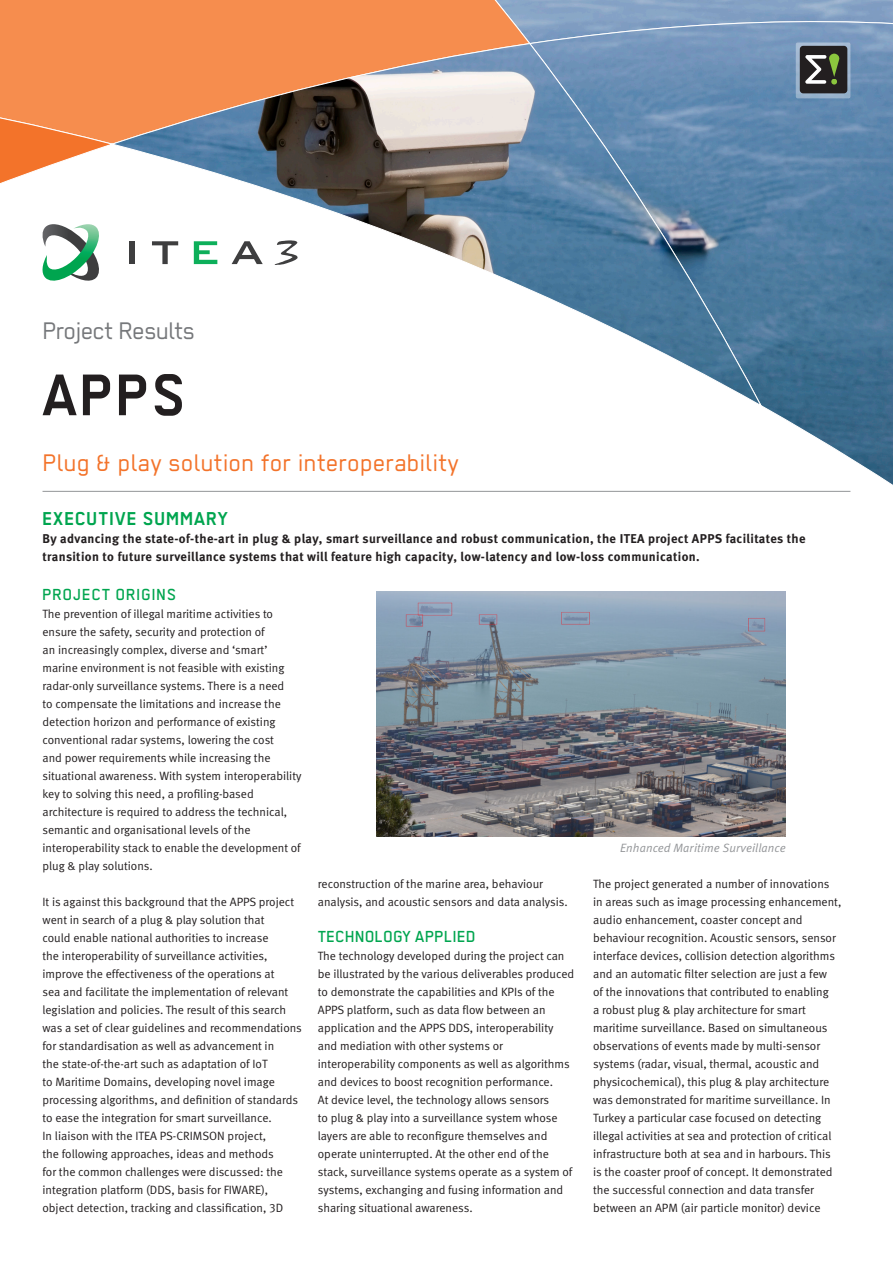
<style>
.page{position:relative;width:893px;height:1263px;background:#fff}
.page>*{position:absolute;margin:0;border:0;box-sizing:border-box;transform-origin:0 0}
.body{font:700 66px "Regular";color:#231f20}
.body-2{font:27px "Regular";letter-spacing:.01em;color:#f3732a}
.body-3{font:27px "Regular";letter-spacing:-.02em;color:#76787b}
.header-1{font:700 21px "Regular";letter-spacing:.02em;color:#00a54f}
.header-1-2{font:500 18px "Regular";color:#00a54f}
.header-1-3{font:500 18px "Regular";letter-spacing:.03em;color:#00a54f}
.leader{font:12.75px/18px "Meta Bold LF";letter-spacing:.03em;color:#231f20}
.body-4{font:12px/18px "Meta Normal LF";color:#231f20}
.t1{font:italic 12px "Meta Normal LF";letter-spacing:.01em;color:#939598}
</style>
<div class="page">
<svg style="left:528px;top:454px;width:365px;height:38px"></svg>
<svg style="left:0;top:0;width:893px;height:454px"></svg>
<hr style="left:43px;top:491px;width:807px;height:1px;background:#939598">
<img style="left:376px;top:591px;width:410px;height:246px">
<p class="body-3" style="left:43px;top:316px;width:154px">Project Results</p>
<p class="body" style="left:43px;top:358px;width:146px">APPS</p>
<p class="body-2" style="left:43px;top:448px;width:418px">Plug &amp; play solution for interoperability</p>
<p class="header-1" style="left:43px;top:507px;width:187px">EXECUTIVE SUMMARY</p>
<p class="leader" style="left:43px;top:530px;width:764px">By advancing the state-of-the-art in plug &amp; play, smart surveillance and robust communication, the ITEA project APPS facilitates the transition to future surveillance systems that will feature high capacity, low-latency and low-loss communication.</p>
<p class="header-1-3" style="left:43px;top:584px;width:135px">PROJECT ORIGINS</p>
<p class="body-4" style="left:43px;top:604px;width:260px">The prevention of illegal maritime activities to ensure the safety, security and protection of<br>an increasingly complex, diverse and ‘smart’ marine environment is not feasible with existing radar-only surveillance systems. There is a need<br>to compensate the limitations and increase the detection horizon and performance of existing conventional radar systems, lowering the cost<br>and power requirements while increasing the situational awareness. With system interoperability key to solving this need, a profiling-based architecture is required to address the technical, semantic and organisational levels of the interoperability stack to enable the development of plug &amp; play solutions.</p>
<p class="body-4" style="left:43px;top:892px;width:261px">It is against this background that the APPS project went in search of a plug &amp; play solution that<br>could enable national authorities to increase<br>the interoperability of surveillance activities, improve the effectiveness of the operations at<br>sea and facilitate the implementation of relevant legislation and policies. The result of this search was a set of clear guidelines and recommendations for standardisation as well as advancement in<br>the state-of-the-art such as adaptation of IoT<br>to Maritime Domains, developing novel image processing algorithms, and definition of standards to ease the integration for smart surveillance.<br>In liaison with the ITEA PS-CRIMSON project,<br>the following approaches, ideas and methods<br>for the common challenges were discussed: the integration platform (DDS, basis for FIWARE), object detection, tracking and classification, 3D</p>
<p class="body-4" style="left:318px;top:874px;width:251px">reconstruction of the marine area, behaviour analysis, and acoustic sensors and data analysis.</p>
<p class="header-1-2" style="left:318px;top:926px;width:160px">TECHNOLOGY APPLIED</p>
<p class="body-4" style="left:318px;top:946px;width:258px">The technology developed during the project can be illustrated by the various deliverables produced to demonstrate the capabilities and KPIs of the APPS platform, such as data flow between an application and the APPS DDS, interoperability and mediation with other systems or interoperability components as well as algorithms and devices to boost recognition performance.<br>At device level, the technology allows sensors<br>to plug &amp; play into a surveillance system whose layers are able to reconfigure themselves and operate uninterrupted. At the other end of the stack, surveillance systems operate as a system of systems, exchanging and fusing information and sharing situational awareness.</p>
<p class="t1" style="left:620px;top:841px;width:167px">Enhanced Maritime Surveillance</p>
<p class="body-4" style="left:593px;top:874px;width:250px">The project generated a number of innovations in areas such as image processing enhancement, audio enhancement, coaster concept and behaviour recognition. Acoustic sensors, sensor interface devices, collision detection algorithms and an automatic filter selection are just a few<br>of the innovations that contributed to enabling<br>a robust plug &amp; play architecture for smart maritime surveillance. Based on simultaneous observations of events made by multi-sensor systems (radar, visual, thermal, acoustic and physicochemical), this plug &amp; play architecture was demonstrated for maritime surveillance. In Turkey a particular case focused on detecting illegal activities at sea and protection of critical infrastructure both at sea and in harbours. This is the coaster proof of concept. It demonstrated the successful connection and data transfer between an APM (air particle monitor) device</p>
</div>
